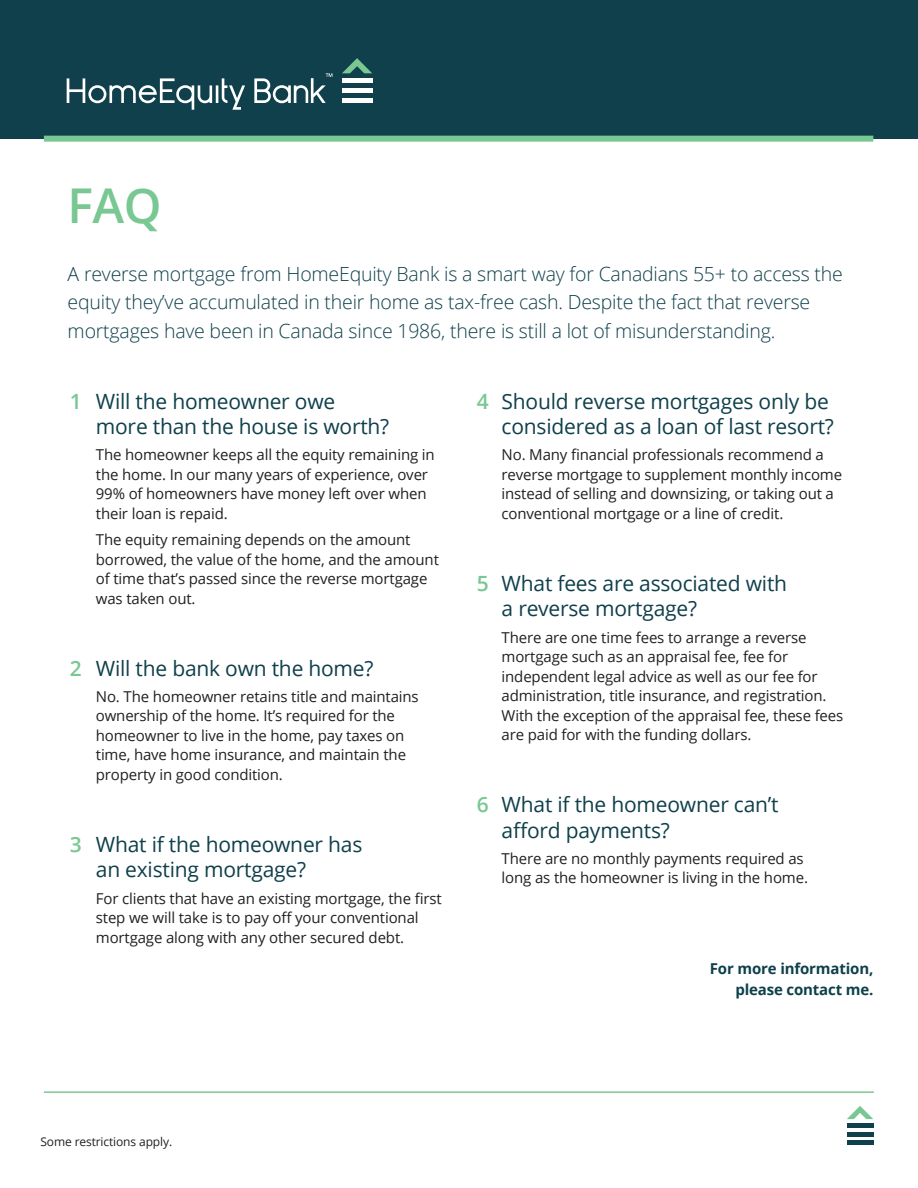
<style>
.page{position:relative;width:918px;height:1188px;background:#fff}
.page>*{position:absolute;margin:0;border:0;box-sizing:border-box;transform-origin:0 0}
.t1{font:600 48px "Open Sans";color:#79c792}
.t2{font:21px/25.5px "Open Sans";letter-spacing:-.01em;color:#0f404b}
.t3{font:600 21px "Open Sans";color:#79c792}
.t4{font:300 19.5px/28.5px "Open Sans";letter-spacing:-.01em;color:#0f404b}
.t5{font:15px/19.5px "Open Sans";letter-spacing:-.01em;color:#231f20}
.t6{font:700 15px/21px "Open Sans";letter-spacing:-.01em;color:#0e404b;text-align:right}
.t7{font:12px "Open Sans";letter-spacing:-.01em;color:#231f20}
</style>
<div class="page">
<div style="left:0;top:0;width:918px;height:139px;background:#0f404b"></div>
<div style="left:44px;top:136px;width:829px;height:6px;background:#79c792"></div>
<div style="left:342px;top:78px;width:30px;height:5px;background:#fff"></div>
<div style="left:342px;top:88px;width:30px;height:5px;background:#fff"></div>
<div style="left:342px;top:98px;width:30px;height:5px;background:#fff"></div>
<svg style="left:342px;top:58px;width:30px;height:15px"></svg>
<svg style="left:67px;top:73px;width:265px;height:37px"></svg>
<hr style="left:44px;top:1091px;width:830px;height:2px;background:#79c792">
<div style="left:847px;top:1123px;width:26px;height:5px;background:#0f404b"></div>
<hr style="left:847px;top:1132px;width:26px;height:4px;background:#0f404b">
<hr style="left:847px;top:1141px;width:26px;height:4px;background:#0f404b">
<svg style="left:847px;top:1106px;width:26px;height:13px"></svg>
<p class="t1" style="left:68px;top:172px;width:96px">FAQ</p>
<p class="t4" style="left:68px;top:259px;width:777px">A reverse mortgage from HomeEquity Bank is a smart way for Canadians 55+ to access the equity they’ve accumulated in their home as tax-free cash. Despite the fact that reverse mortgages have been in Canada since 1986, there is still a lot of misunderstanding.</p>
<p class="t2" style="left:96px;top:388px;width:295px">Will the homeowner owe more than the house is worth?</p>
<p class="t5" style="left:96px;top:445px;width:340px">The homeowner keeps all the equity remaining in the home. In our many years of experience, over 99% of homeowners have money left over when their loan is repaid.</p>
<p class="t5" style="left:96px;top:530px;width:345px">The equity remaining depends on the amount borrowed, the value of the home, and the amount of time that’s passed since the reverse mortgage was taken out.</p>
<p class="t3" style="left:70px;top:387px;width:13px">1</p>
<p class="t3" style="left:477px;top:387px;width:13px">4</p>
<p class="t3" style="left:477px;top:569px;width:13px">5</p>
<p class="t3" style="left:70px;top:654px;width:13px">2</p>
<p class="t2" style="left:96px;top:655px;width:279px">Will the bank own the home?</p>
<p class="t5" style="left:96px;top:686px;width:324px">No. The homeowner retains title and maintains ownership of the home. It’s required for the homeowner to live in the home, pay taxes on time, have home insurance, and maintain the property in good condition.</p>
<p class="t3" style="left:70px;top:830px;width:13px">3</p>
<p class="t2" style="left:96px;top:831px;width:268px">What if the homeowner has an existing mortgage?</p>
<p class="t5" style="left:96px;top:888px;width:347px">For clients that have an existing mortgage, the first step we will take is to pay off your conventional mortgage along with any other secured debt.</p>
<p class="t3" style="left:477px;top:790px;width:13px">6</p>
<p class="t2" style="left:502px;top:388px;width:334px">Should reverse mortgages only be considered as a loan of last resort?</p>
<p class="t5" style="left:502px;top:445px;width:342px">No. Many financial professionals recommend a reverse mortgage to supplement monthly income instead of selling and downsizing, or taking out a conventional mortgage or a line of credit.</p>
<p class="t2" style="left:502px;top:570px;width:287px">What fees are associated with a reverse mortgage?</p>
<p class="t5" style="left:502px;top:627px;width:343px">There are one time fees to arrange a reverse mortgage such as an appraisal fee, fee for independent legal advice as well as our fee for administration, title insurance, and registration.<br>With the exception of the appraisal fee, these fees are paid for with the funding dollars.</p>
<p class="t2" style="left:502px;top:791px;width:279px">What if the homeowner can’t afford payments?</p>
<p class="t5" style="left:502px;top:848px;width:308px">There are no monthly payments required as long as the homeowner is living in the home.</p>
<p class="t6" style="left:710px;top:957px;width:165px">For more information, please contact me.</p>
<p class="t7" style="left:40px;top:1133px;width:133px">Some restrictions apply.</p>
</div>
